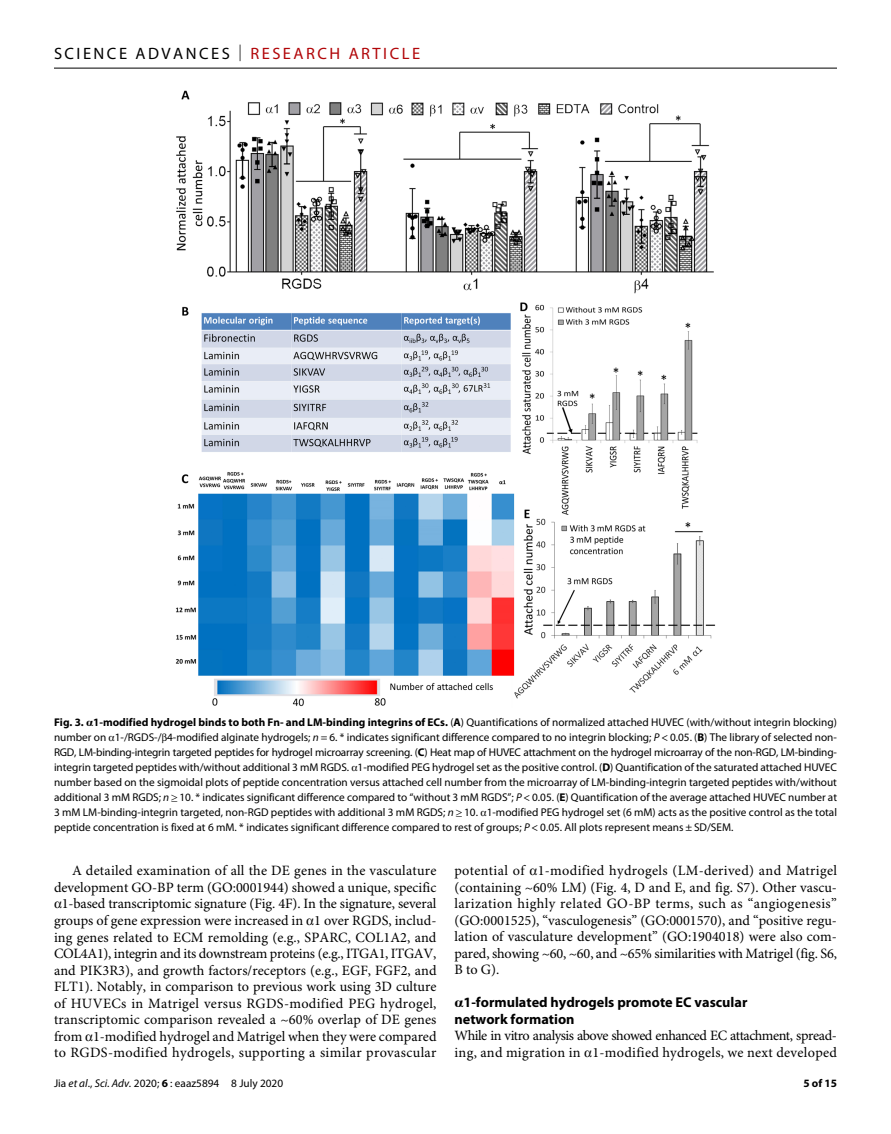
<style>
.page{position:relative;width:891px;height:1134px;background:#fff}
.page>*{position:absolute;margin:0;border:0;box-sizing:border-box;transform-origin:0 0}
.t1{font:16.5px "Myriad Pro";letter-spacing:.15em;color:#000}
.t2{font:14.25px/16.5px "Minion Pro";color:#000;text-align:right}
.t3{font:14.25px/16.5px "Minion Pro";letter-spacing:-.025em;color:#000}
.t4{font:700 14.25px/16.5px "Myriad Pro";color:#000}
.t5{font:11.25px/15px "Myriad Pro";color:#000;text-align:justify}
.t6{font:700 11.25px "Myriad Pro";color:#000}
.s1{font-weight:300}
.s2{color:#b10508}
.s3{font-weight:700}
.s4{font-style:italic}
</style>
<div class="page">
<hr style="left:54px;top:68px;width:783px;height:1px;background:#000">
<img style="left:176px;top:90px;width:540px;height:617px">
<h1 class="t1" style="left:54px;top:40px;width:368px">SCIENCE ADVANCES <span class="s1">|</span> <span class="s2">RESEARCH ARTICLE</span></h1>
<p class="t5" style="left:54px;top:715px;width:785px"><span class="s3">Fig. 3. 1-modified hydrogel binds to both Fn- and LM-binding integrins of ECs.</span> (<span class="s3">A</span>) Quantifications of normalized attached HUVEC (with/without integrin blocking) number on 1-/RGDS-/ 4-modified alginate hydrogels; <span class="s4">n</span> = 6. * indicates significant difference compared to no integrin blocking; <span class="s4">P</span> &lt; 0.05. (<span class="s3">B</span>) The library of selected non-RGD, LM-binding-integrin targeted peptides for hydrogel microarray screening. (<span class="s3">C</span>) Heat map of HUVEC attachment on the hydrogel microarray of the non-RGD, LM-binding&shy;integrin targeted peptides with/without additional 3 mM RGDS. 1-modified PEG hydrogel set as the positive control. (<span class="s3">D</span>) Quantification of the saturated attached HUVEC number based on the sigmoidal plots of peptide concentration versus attached cell number from the microarray of LM-binding-integrin targeted peptides with/without additional 3 mM RGDS; <span class="s4">n</span> ≥ 10. * indicates significant difference compared to “without 3 mM RGDS”; <span class="s4">P</span> &lt; 0.05. (<span class="s3">E</span>) Quantification of the average attached HUVEC number at 3 mM LM-binding-integrin targeted, non-RGD peptides with additional 3 mM RGDS; <span class="s4">n</span> ≥ 10. 1-modified PEG hydrogel set (6 mM) acts as the positive control as the total peptide concentration is fixed at 6 mM. * indicates significant difference compared to rest of groups; <span class="s4">P</span> &lt; 0.05. All plots represent means ± SD/SEM.</p>
<p class="t2" style="left:54px;top:864px;width:384px">A detailed examination of all the DE genes in the vasculature development GO-BP term (GO:0001944) showed a unique, specific 1-based transcriptomic signature (Fig. 4F). In the signature, several groups of gene expression were increased in 1 over RGDS, includ&shy;ing genes related to ECM remolding (e.g., SPARC, COL1A2, and COL4A1), integrin and its downstream proteins (e.g., ITGA1, ITGAV, and PIK3R3), and growth factors/receptors (e.g., EGF, FGF2, and FLT1). Notably, in comparison to previous work using 3D culture of HUVECs in Matrigel versus RGDS-modified PEG hydrogel, transcriptomic comparison revealed a ~60% overlap of DE genes from 1-modified hydrogel and Matrigel when they were compared to RGDS-modified hydrogels, supporting a similar provascular</p>
<p class="t2" style="left:454px;top:864px;width:384px;text-align:justify">potential of 1-modified hydrogels (LM-derived) and Matrigel (containing ~60% LM) (Fig. 4, D and E, and fig. S7). Other vascu&shy;larization highly related GO-BP terms, such as “angiogenesis” (GO:0001525), “vasculogenesis” (GO:0001570), and “positive regu&shy;lation of vasculature development” (GO:1904018) were also com&shy;pared, showing ~60, ~60, and ~65% similarities with Matrigel (fig. S6, B to G).</p>
<p class="t4" style="left:454px;top:993px;width:294px;text-indent:9px">1-formulated hydrogels promote EC vascular network formation</p>
<p class="t3" style="left:454px;top:1029px;width:384px">While in vitro analysis above showed enhanced EC attachment, spread&shy;ing, and migration in 1-modified hydrogels, we next developed</p>
<p class="t5" style="left:54px;top:1076px;width:231px">Jia <span class="s4">et al</span>., <span class="s4">Sci. Adv.</span> 2020; <span class="s3">6</span> : eaaz5894 8 July 2020</p>
<p class="t6" style="left:803px;top:1074px;width:35px">5 of 15</p>
</div>
